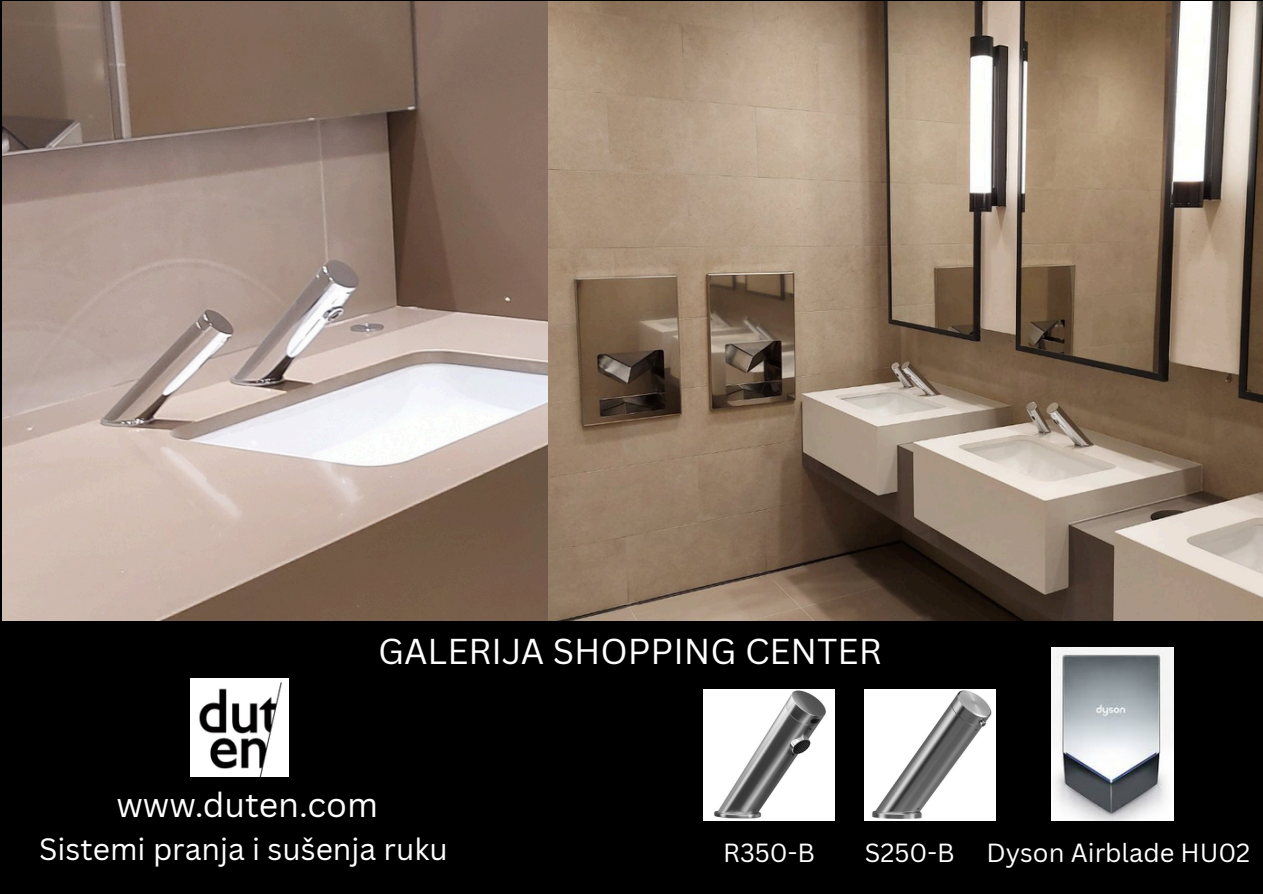
<style>
.page{position:relative;width:1263px;height:894px;background:#fff}
.page>*{position:absolute;margin:0;border:0;box-sizing:border-box;transform-origin:0 0}
.t1{font:34.95px "Canva Sans";color:#fff}
.t2{font:33.75px "Canva Sans";color:#fff}
.t3{font:30px "Canva Sans";color:#fff}
.t4{font:25.5px "Canva Sans";color:#fff}
</style>
<div class="page">
<div style="left:0;top:0;width:1263px;height:893px;background:#000"></div>
<img style="left:548px;top:1px;width:715px;height:619px">
<img style="left:704px;top:689px;width:130px;height:131px">
<img style="left:865px;top:689px;width:130px;height:131px">
<img style="left:2px;top:1px;width:546px;height:619px">
<img style="left:1052px;top:647px;width:121px;height:173px">
<img style="left:190px;top:678px;width:98px;height:98px">
<p class="t1" style="left:378px;top:626px;width:505px">GALERIJA SHOPPING CENTER</p>
<h2 class="t2" style="left:116px;top:780px;width:263px">www.duten.com</h2>
<p class="t3" style="left:39px;top:828px;width:410px">Sistemi pranja i sušenja ruku</p>
<p class="t4" style="left:723px;top:834px;width:93px">R350-B</p>
<h1 class="t4" style="left:865px;top:834px;width:91px">S250-B</h1>
<p class="t4" style="left:986px;top:834px;width:265px">Dyson Airblade HU02</p>
</div>
